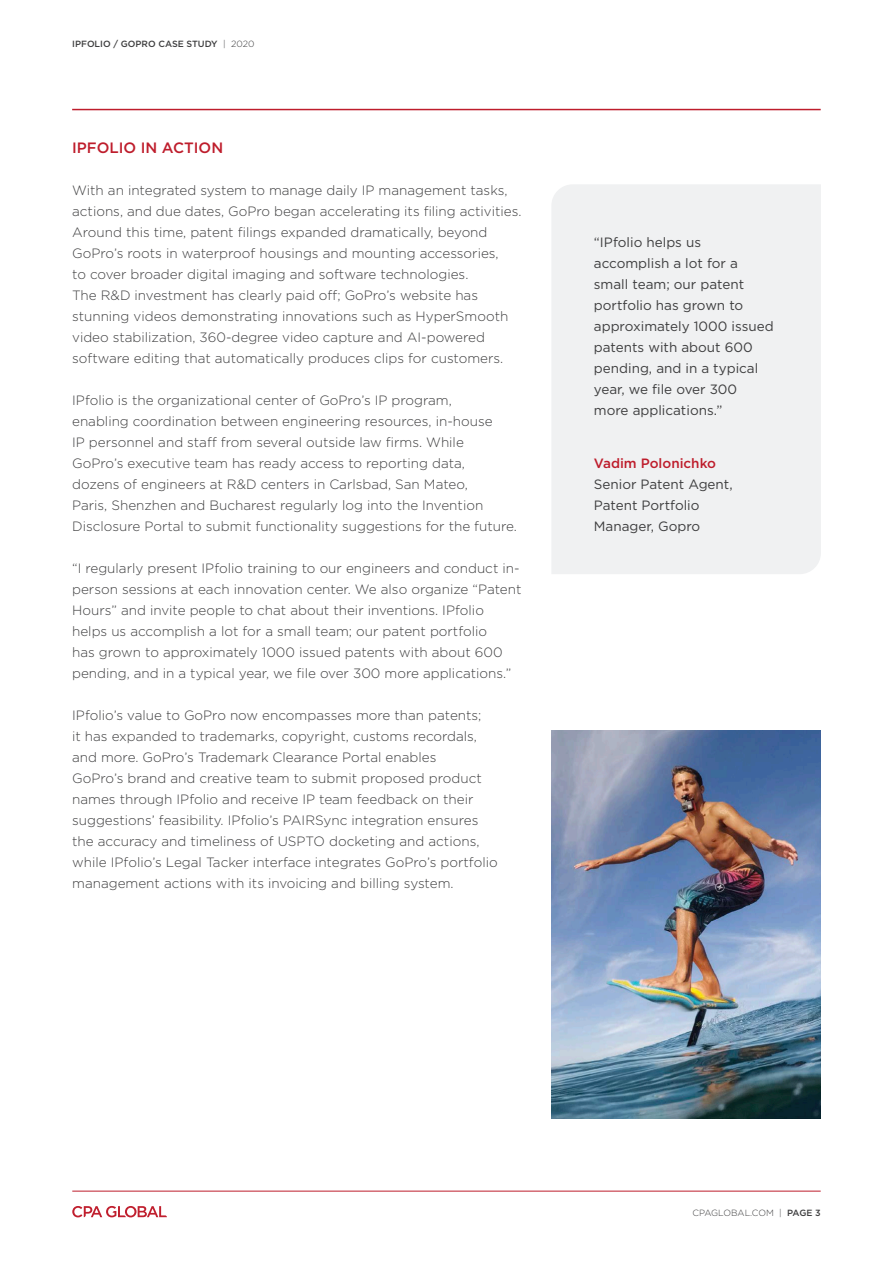
<style>
.page{position:relative;width:893px;height:1263px;background:#fff}
.page>*{position:absolute;margin:0;border:0;box-sizing:border-box;transform-origin:0 0}
.Body_Title_Line_Abov{font:500 15px "Gotham";color:#be1d2c}
.Body_Copy{font:300 13.5px/21px "Gotham";color:#3e3e3f}
.Grey_Quote{font:13.5px/21px "Gotham";color:#3e3e3f}
.t1{font:500 9px "Gotham";color:#3e3e3f}
.t2{font:300 9px "Gotham";color:#3e3e3f}
.s1{font-weight:300}
.s2{font-weight:500;color:#be1d2c}
.s3{font-weight:500}
</style>
<div class="page">
<img style="left:551px;top:730px;width:270px;height:389px">
<hr style="left:72px;top:1190px;width:749px;height:1px;background:#be1d2c">
<svg style="left:72px;top:1206px;width:95px;height:11px"></svg>
<hr style="left:72px;top:109px;width:749px;height:1px;background:#be1d2c">
<div style="left:552px;top:184px;width:269px;height:390px;background:#f0f1f2"></div>
<p class="t1" style="left:72px;top:38px;width:184px">IPFOLIO / GOPRO CASE STUDY <span class="s1">| 2020</span></p>
<p class="Body_Title_Line_Abov" style="left:72px;top:138px;width:153px">IPFOLIO IN ACTION</p>
<p class="Body_Copy" style="left:72px;top:179px;width:451px">With an integrated system to manage daily IP management tasks, actions, and due dates, GoPro began accelerating its filing activities.<br>Around this time, patent filings expanded dramatically, beyond GoPro’s roots in waterproof housings and mounting accessories,<br>to cover broader digital imaging and software technologies.<br>The R&amp;D investment has clearly paid off; GoPro’s website has stunning videos demonstrating innovations such as HyperSmooth video stabilization, 360-degree video capture and AI-powered software editing that automatically produces clips for customers.</p>
<p class="Body_Copy" style="left:72px;top:389px;width:446px">IPfolio is the organizational center of GoPro’s IP program,<br>enabling coordination between engineering resources, in-house<br>IP personnel and staff from several outside law firms. While GoPro’s executive team has ready access to reporting data,<br>dozens of engineers at R&amp;D centers in Carlsbad, San Mateo,<br>Paris, Shenzhen and Bucharest regularly log into the Invention Disclosure Portal to submit functionality suggestions for the future.</p>
<p class="Body_Copy" style="left:72px;top:557px;width:451px">“I regularly present IPfolio training to our engineers and conduct in&shy;person sessions at each innovation center. We also organize “Patent Hours” and invite people to chat about their inventions. IPfolio helps us accomplish a lot for a small team; our patent portfolio<br>has grown to approximately 1000 issued patents with about 600 pending, and in a typical year, we file over 300 more applications.”</p>
<p class="Body_Copy" style="left:72px;top:704px;width:427px">IPfolio’s value to GoPro now encompasses more than patents;<br>it has expanded to trademarks, copyright, customs recordals, and more. GoPro’s Trademark Clearance Portal enables<br>GoPro’s brand and creative team to submit proposed product names through IPfolio and receive IP team feedback on their suggestions’ feasibility. IPfolio’s PAIRSync integration ensures the accuracy and timeliness of USPTO docketing and actions, while IPfolio’s Legal Tacker interface integrates GoPro’s portfolio management actions with its invoicing and billing system.</p>
<p class="Grey_Quote" style="left:594px;top:232px;width:181px">“IPfolio helps us accomplish a lot for a small team; our patent portfolio has grown to approximately 1000 issued patents with about 600 pending, and in a typical year, we file over 300 more applications.”</p>
<p class="Grey_Quote" style="left:594px;top:452px;width:140px"><span class="s2">Vadim Polonichko<br></span>Senior Patent Agent,<br>Patent Portfolio<br>Manager, Gopro</p>
<p class="t2" style="left:692px;top:1207px;width:130px">CPAGLOBAL.COM | <span class="s3">PAGE 3</span></p>
</div>
